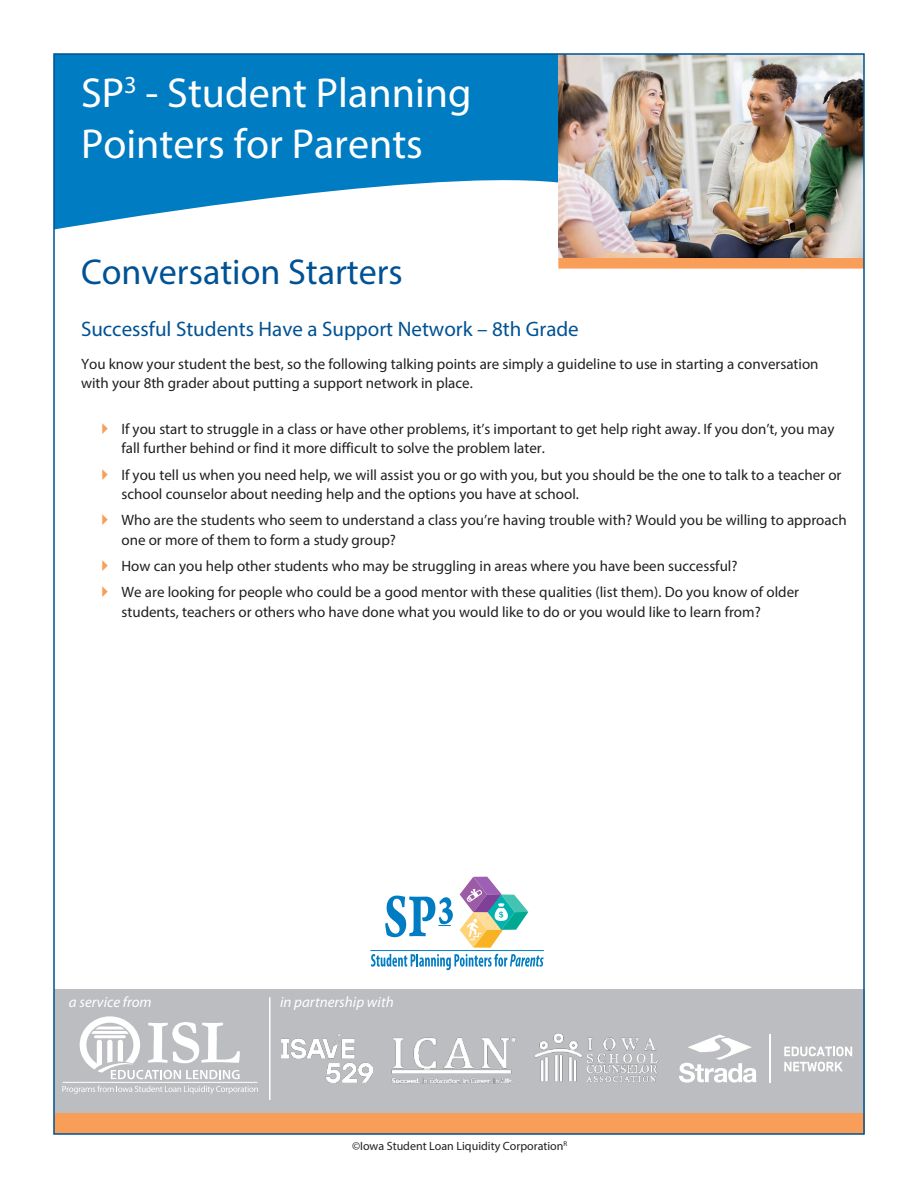
<style>
.page{position:relative;width:918px;height:1188px;background:#fff}
.page>*{position:absolute;margin:0;border:0;box-sizing:border-box;transform-origin:0 0}
.t1{font:42px/50.4px "Myriad Pro";color:#fff}
.t2{font:36px "Myriad Pro";color:#005294}
.t3{font:21px "Myriad Pro";color:#005294}
.t4{font:15px/19.5px "Myriad Pro";color:#231f20}
.t5{font:italic 15px "Myriad Pro";color:#fff}
.t6{font:12px "Myriad Pro";color:#231f20}
</style>
<div class="page">
<svg style="left:56px;top:56px;width:502px;height:174px;fill:#007cc2"></svg>
<div style="left:558px;top:258px;width:306px;height:11px;background:#f89e58;border:2px solid #f89e58"></div>
<div style="left:54px;top:1113px;width:811px;height:21px;background:#f89e58"></div>
<img style="left:558px;top:56px;width:304px;height:202px">
<svg style="left:371px;top:954px;width:173px;height:16px"></svg>
<hr style="left:370px;top:950px;width:174px;height:1px;background:#007cc2">
<svg style="left:460px;top:877px;width:68px;height:71px"></svg>
<svg style="left:385px;top:896px;width:68px;height:41px"></svg>
<div style="left:54px;top:989px;width:811px;height:124px;background:#bcbdc0"></div>
<img style="left:391px;top:1037px;width:125px;height:47px">
<svg style="left:784px;top:1047px;width:68px;height:9px"></svg>
<svg style="left:784px;top:1062px;width:59px;height:9px"></svg>
<svg style="left:679px;top:1035px;width:78px;height:48px"></svg>
<hr style="left:769px;top:1034px;width:1px;height:49px;background:#fff">
<hr style="left:269px;top:997px;width:2px;height:103px;background:#fff">
<img style="left:535px;top:1033px;width:123px;height:50px">
<svg style="left:80px;top:1016px;width:160px;height:63px"></svg>
<hr style="left:63px;top:1082px;width:195px;height:1px;background:#fff">
<svg style="left:62px;top:1086px;width:196px;height:8px"></svg>
<img style="left:281px;top:1034px;width:92px;height:48px">
<h1 class="t1" style="left:81px;top:67px;width:392px">SP<sup>3</sup> - Student Planning<br>Pointers for Parents</h1>
<h2 class="t2" style="left:81px;top:249px;width:323px">Conversation Starters</h2>
<h3 class="t3" style="left:81px;top:316px;width:499px">Successful Students Have a Support Network – 8th Grade</h3>
<p class="t4" style="left:81px;top:354px;width:739px">You know your student the best, so the following talking points are simply a guideline to use in starting a conversation with your 8th grader about putting a support network in place.</p>
<p class="t4" style="left:121px;top:419px;width:714px">If you start to struggle in a class or have other problems, it’s important to get help right away. If you don’t, you may fall further behind or find it more difficult to solve the problem later.</p>
<p class="t4" style="left:121px;top:465px;width:722px">If you tell us when you need help, we will assist you or go with you, but you should be the one to talk to a teacher or school counselor about needing help and the options you have at school.</p>
<p class="t4" style="left:121px;top:510px;width:727px">Who are the students who seem to understand a class you’re having trouble with? Would you be willing to approach one or more of them to form a study group?</p>
<p class="t4" style="left:122px;top:553px;width:679px;line-height:26.2px">How can you help other students who may be struggling in areas where you have been successful?<br>We are looking for people who could be a good mentor with these qualities (list them). Do you know of older</p>
<p class="t4" style="left:122px;top:602px;width:641px">students, teachers or others who have done what you would like to do or you would like to learn from?</p>
<p class="t5" style="left:69px;top:993px;width:84px">a service from</p>
<p class="t5" style="left:280px;top:993px;width:115px">in partnership with</p>
<p class="t6" style="left:352px;top:1138px;width:217px">©Iowa Student Loan Liquidity Corporation<sup>R</sup></p>
</div>
